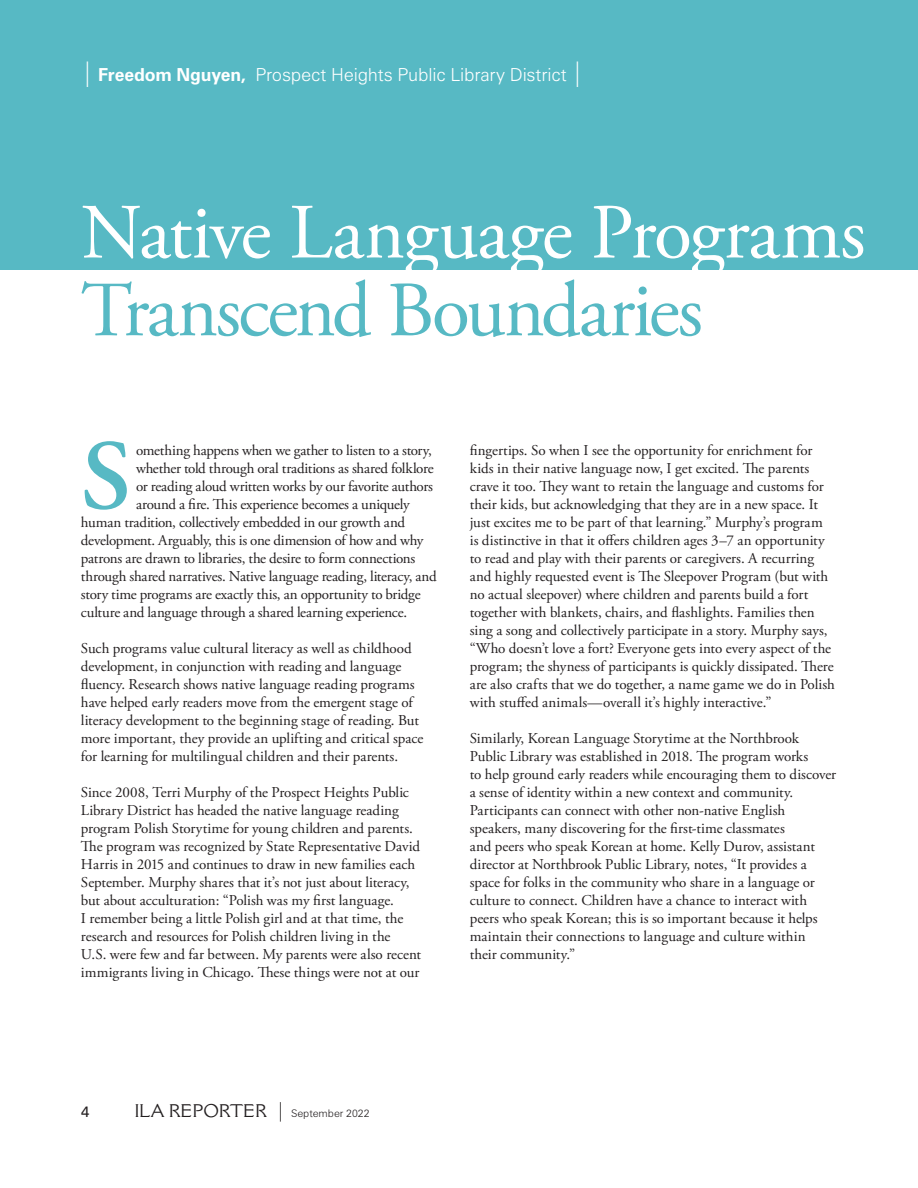
<style>
.page{position:relative;width:918px;height:1188px;background:#fff}
.page>*{position:absolute;margin:0;border:0;box-sizing:border-box;transform-origin:0 0}
.t1{font:600 99px "Adobe Garamond Pro";color:#57b9c4}
.t2{font:78px "Adobe Garamond Pro";letter-spacing:-.015em;color:#fff}
.t3{font:78px "Adobe Garamond Pro";letter-spacing:-.03em;color:#57b9c4}
.t4{font:300 18px "Zurich BT";letter-spacing:-.01em;color:#fff}
.t5{font:15px/18px "Adobe Garamond Pro";letter-spacing:-.005em;color:#231f20}
.t6{font:15px "Adobe Garamond Pro";letter-spacing:-.025em;color:#231f20}
.t7{font:15px "Zurich BT";color:#231f20}
.t8{font:300 10.5px "Zurich BT";color:#231f20}
.s1{font-size:25.5px}
.s2{font-weight:700}
.s3{font-family:"Cantoria MT Std";font-weight:400;font-size:18px}
.s4{font-size:19.5px}
</style>
<div class="page">
<div style="left:0;top:0;width:918px;height:270px;background:#57b9c4"></div>
<p class="t4" style="left:81px;top:63px;width:505px"><span class="s1">|</span> <span class="s2">Freedom Nguyen,</span> Prospect Heights Public Library District <span class="s1">|</span></p>
<p class="t2" style="left:81px;top:186px;width:786px">Native Language Programs</p>
<p class="t3" style="left:81px;top:264px;width:623px">Transcend Boundaries</p>
<p class="t1" style="left:81px;top:420px;width:51px">S</p>
<p class="t5" style="left:136px;top:442px;width:297px">omething happens when we gather to listen to a story,</p>
<p class="t5" style="left:136px;top:460px;width:299px">whether told through oral traditions as shared folklore</p>
<p class="t6" style="left:136px;top:477px;width:298px">or reading aloud written works by our favorite authors</p>
<p class="t5" style="left:136px;top:496px;width:275px">around a fire. This experience becomes a uniquely</p>
<p class="t5" style="left:81px;top:514px;width:326px">human tradition, collectively embedded in our growth and</p>
<p class="t6" style="left:81px;top:531px;width:344px">development. Arguably, this is one dimension of how and why</p>
<p class="t5" style="left:81px;top:550px;width:336px">patrons are drawn to libraries, the desire to form connections</p>
<p class="t5" style="left:81px;top:568px;width:357px">through shared narratives. Native language reading, literacy, and</p>
<p class="t5" style="left:81px;top:586px;width:341px">story time programs are exactly this, an opportunity to bridge</p>
<p class="t5" style="left:81px;top:604px;width:328px">culture and language through a shared learning experience.</p>
<p class="t5" style="left:81px;top:640px;width:344px">Such programs value cultural literacy as well as childhood development, in conjunction with reading and language fluency. Research shows native language reading programs have helped early readers move from the emergent stage of literacy development to the beginning stage of reading. But more important, they provide an uplifting and critical space for learning for multilingual children and their parents.</p>
<p class="t5" style="left:81px;top:784px;width:342px">Since 2008, Terri Murphy of the Prospect Heights Public Library District has headed the native language reading program Polish Storytime for young children and parents.<br>The program was recognized by State Representative David Harris in 2015 and continues to draw in new families each September. Murphy shares that it’s not just about literacy, but about acculturation: “Polish was my first language.<br>I remember being a little Polish girl and at that time, the research and resources for Polish children living in the<br>U.S. were few and far between. My parents were also recent immigrants living in Chicago. These things were not at our</p>
<p class="t5" style="left:470px;top:442px;width:367px">fingertips. So when I see the opportunity for enrichment for kids in their native language now, I get excited. The parents crave it too. They want to retain the language and customs for their kids, but acknowledging that they are in a new space. It just excites me to be part of that learning.” Murphy’s program is distinctive in that it offers children ages 3–7 an opportunity to read and play with their parents or caregivers. A recurring and highly requested event is The Sleepover Program (but with no actual sleepover) where children and parents build a fort together with blankets, chairs, and flashlights. Families then sing a song and collectively participate in a story. Murphy says, “Who doesn’t love a fort? Everyone gets into every aspect of the program; the shyness of participants is quickly dissipated. There are also crafts that we do together, a name game we do in Polish with stuffed animals—overall it’s highly interactive.”</p>
<p class="t5" style="left:470px;top:730px;width:368px">Similarly, Korean Language Storytime at the Northbrook Public Library was established in 2018. The program works<br>to help ground early readers while encouraging them to discover a sense of identity within a new context and community.<br>Participants can connect with other non-native English speakers, many discovering for the first-time classmates<br>and peers who speak Korean at home. Kelly Durov, assistant director at Northbrook Public Library, notes, “It provides a space for folks in the community who share in a language or culture to connect. Children have a chance to interact with peers who speak Korean; this is so important because it helps maintain their connections to language and culture within their community.”</p>
<p class="t7" style="left:81px;top:1103px;width:10px">4</p>
<p class="t8" style="left:134px;top:1107px;width:237px"><span class="s3">ILA REPORTER</span> <span class="s4">|</span> September 2022</p>
</div>
